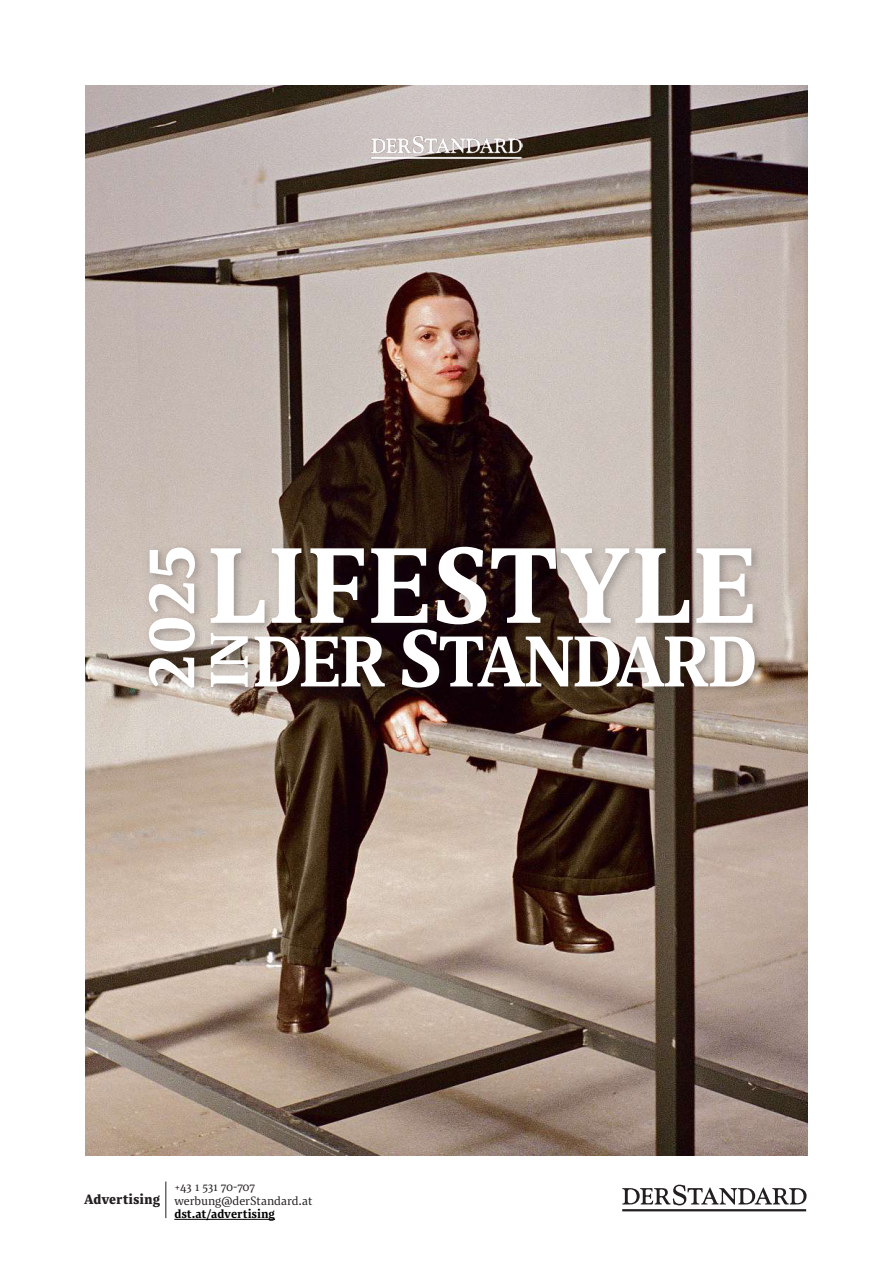
<style>
.page{position:relative;width:893px;height:1263px;background:#fff}
.page>*{position:absolute;margin:0;border:0;box-sizing:border-box;transform-origin:0 0}
.t1{font:600 106.35px "ST Matilda Text";color:#fff}
.t2{font:600 71.25px "ST Matilda Text";letter-spacing:-.05em;color:#fff}
.t3{font:600 67.5px "ST Matilda Text";color:#fff}
.t4{font:600 52.65px "ST Matilda Text";color:#fff}
.HL_Kontakt{font:700 13.5px "ST Matilda Text";color:#231f20}
.Kontakt{font:12px "ST Matilda Text";letter-spacing:-.005em;color:#231f20}
.Kontakt-2{font:600 12px "ST Matilda Text";color:#000001}
.s1{font-size:79.95px}
</style>
<div class="page">
<img style="left:85px;top:85px;width:723px;height:1070px">
<svg style="left:622px;top:1185px;width:184px;height:26px"></svg>
<img style="left:370px;top:135px;width:153px;height:24px">
<hr style="left:174px;top:1219px;width:101px;height:1px;background:#000001">
<hr style="left:165px;top:1181px;width:1px;height:37px;background:#231f20">
<div style="left:206px;top:541px;width:558px;height:94px;background:#231f20;opacity:.3"></div>
<div style="left:206px;top:627px;width:53px;height:70px;background:#231f20;opacity:.3"></div>
<div style="left:251px;top:625px;width:512px;height:71px;background:#231f20;opacity:.3"></div>
<div style="left:144px;top:543px;width:61px;height:155px;background:#231f20;opacity:.3"></div>
<p class="t3" style="left:124px;top:689px;width:146px;rotate:-90deg">2025</p>
<p class="t1" style="left:206px;top:512px;width:553px">LIFESTYLE</p>
<p class="t4" style="left:193px;top:689px;width:60px;rotate:-90deg">IN</p>
<p class="t2" style="left:252px;top:612px;width:507px">DER <span class="s1">S</span>TANDARD</p>
<p class="HL_Kontakt" style="left:84px;top:1189px;width:78px">Advertising</p>
<p class="Kontakt" style="left:174px;top:1179px;width:82px">+43 1 531 70-707</p>
<p class="Kontakt" style="left:174px;top:1192px;width:139px">werbung@derStandard.at</p>
<p class="Kontakt-2" style="left:174px;top:1205px;width:102px">dst.at/advertising</p>
</div>
